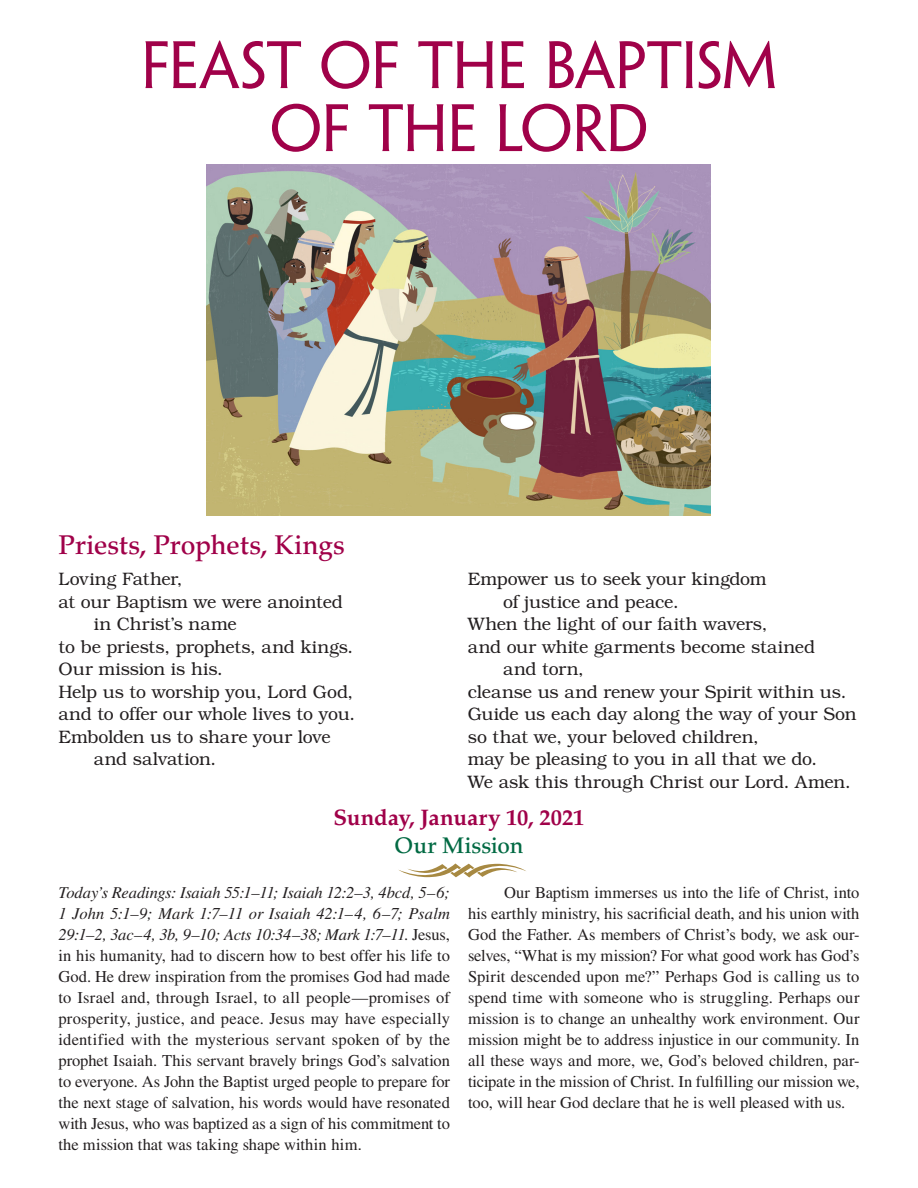
<style>
.page{position:relative;width:918px;height:1188px;background:#fff}
.page>*{position:absolute;margin:0;border:0;box-sizing:border-box;transform-origin:0 0}
.week__CHRSMS{font:60px/63px "Penumbra Flare Std";letter-spacing:-.015em;color:#a00149;text-align:center}
.prayer_h1__CHRSMS{font:500 27px "Palatino LT Std";color:#a00149}
.h1__front_CHRSMS{font:700 22.5px "Palatino LT Std";color:#a00149}
.h2__front_ADVNT__CH{font:500 22.5px "Palatino LT Std";color:#026a43}
.prayer__front{font:300 18px/22.5px "Bookman Std";letter-spacing:-.005em;color:#231f20}
.para__front{font:16.5px/21px "Times LT Std";letter-spacing:-.005em;color:#231f20;text-align:justify}
.para__indentfront{font:16.5px/21px "Times LT Std";color:#231f20;text-align:justify}
.s1{font-style:italic}
.s2{font-family:"Arial"}
</style>
<div class="page">
<img style="left:207px;top:165px;width:504px;height:351px">
<svg style="left:399px;top:863px;width:127px;height:15px"></svg>
<p class="week__CHRSMS" style="left:141px;top:35px;width:638px">FEAST OF THE BAPTISM<br>OF THE LORD</p>
<p class="prayer_h1__CHRSMS" style="left:58px;top:529px;width:288px">Priests, Prophets, Kings</p>
<p class="prayer__front" style="left:58px;top:568px;width:125px">Loving Father,</p>
<p class="prayer__front" style="left:94px;top:590px;width:250px;text-indent:-35px">at our Baptism we were anointed in Christ’s name</p>
<p class="prayer__front" style="left:58px;top:635px;width:296px">to be priests, prophets, and kings.</p>
<p class="prayer__front" style="left:58px;top:658px;width:166px">Our mission is his.</p>
<p class="prayer__front" style="left:58px;top:680px;width:296px">Help us to worship you, Lord God,</p>
<p class="prayer__front" style="left:58px;top:703px;width:298px">and to offer our whole lives to you.</p>
<p class="prayer__front" style="left:94px;top:725px;width:238px;text-indent:-35px">Embolden us to share your love and salvation.</p>
<p class="prayer__front" style="left:503px;top:568px;width:265px;text-indent:-35px">Empower us to seek your kingdom of justice and peace.</p>
<p class="prayer__front" style="left:468px;top:613px;width:301px">When the light of our faith wavers,</p>
<p class="prayer__front" style="left:503px;top:635px;width:313px;text-indent:-35px">and our white garments become stained and torn,</p>
<p class="prayer__front" style="left:468px;top:680px;width:380px">cleanse us and renew your Spirit within us.</p>
<p class="prayer__front" style="left:468px;top:703px;width:390px">Guide us each day along the way of your Son</p>
<p class="prayer__front" style="left:468px;top:725px;width:292px">so that we, your beloved children,</p>
<p class="prayer__front" style="left:468px;top:748px;width:351px">may be pleasing to you in all that we do.</p>
<p class="prayer__front" style="left:468px;top:770px;width:384px">We ask this through Christ our Lord. Amen.</p>
<p class="h1__front_CHRSMS" style="left:333px;top:804px;width:253px">Sunday, January 10, 2021</p>
<p class="h2__front_ADVNT__CH" style="left:395px;top:832px;width:130px">Our Mission</p>
<p class="para__front" style="left:58px;top:882px;width:393px"><span class="s1">Today’s Readings: Isaiah 55:1–11; Isaiah 12:2–3, 4bcd, 5–6; 1 John 5:1–9; Mark 1:7–11 or Isaiah 42:1–4, 6–7; Psalm 29:1–2, 3ac–4, 3b, 9–10; Acts 10:34–38; Mark 1:7–11</span>. Jesus, in his humanity, had to discern how to best offer his life to God. He drew inspiration from the promises God had made to Israel and, through Israel, to all people—promises of prosperity, justice, and peace. Jesus may have especially identified with the mysterious servant spoken of by the prophet Isaiah. This servant bravely brings God’s salvation to everyone. As John the Baptist urged people to prepare for the next stage of salvation, his words would have resonated with Jesus, who was baptized as a sign of his commitment to the mission that was taking shape within him<span class="s2">.</span></p>
<p class="para__indentfront" style="left:468px;top:882px;width:393px;text-indent:36px">Our Baptism immerses us into the life of Christ, into his earthly ministry, his sacrificial death, and his union with God the Father. As members of Christ’s body, we ask our&shy;selves, “What is my mission? For what good work has God’s Spirit descended upon me?” Perhaps God is calling us to spend time with someone who is struggling. Perhaps our mission is to change an unhealthy work environment. Our mission might be to address injustice in our community. In all these ways and more, we, God’s beloved children, par&shy;ticipate in the mission of Christ. In fulfilling our mission we, too, will hear God declare that he is well pleased with us.</p>
</div>
